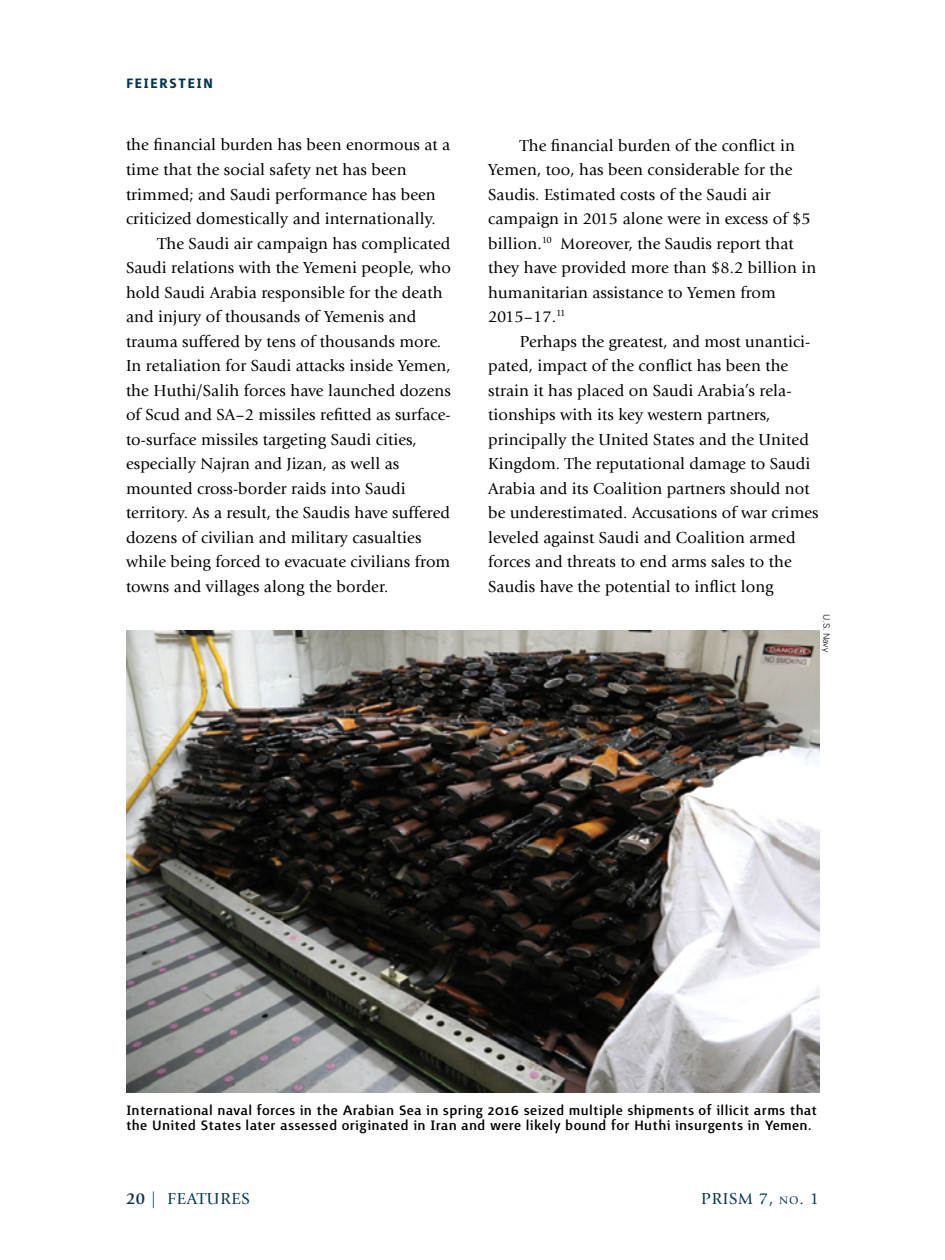
<style>
.page{position:relative;width:945px;height:1260px;background:#fff}
.page>*{position:absolute;margin:0;border:0;box-sizing:border-box;transform-origin:0 0}
.t1{font:500 17.5px/15.8px "Surface";letter-spacing:.02em;color:#000}
.t2{font:700 17.5px "Surface";letter-spacing:.07em;color:#003653}
.t3{font:16.62px/24.5px "Giovanni Std";letter-spacing:.005em;color:#000}
.t4{font:16.62px "Giovanni Std";letter-spacing:.05em;color:#003653}
.t5{font:300 8.75px "Univers LT Std";color:#000}
.s1{font-weight:700}
.s2{font-size:11.72px}
</style>
<div class="page">
<img style="left:126px;top:630px;width:693px;height:462px">
<p class="t2" style="left:126px;top:76px;width:89px">FEIERSTEIN</p>
<p class="t3" style="left:126px;top:133px;width:326px">the financial burden has been enormous at a</p>
<p class="t3" style="left:126px;top:157px;width:282px">time that the social safety net has been</p>
<p class="t3" style="left:126px;top:182px;width:311px">trimmed; and Saudi performance has been</p>
<p class="t3" style="left:126px;top:206px;width:311px">criticized domestically and internationally.</p>
<p class="t3" style="left:158px;top:231px;width:295px">The Saudi air campaign has complicated</p>
<p class="t3" style="left:126px;top:256px;width:326px">Saudi relations with the Yemeni people, who</p>
<p class="t3" style="left:126px;top:280px;width:318px">hold Saudi Arabia responsible for the death</p>
<p class="t3" style="left:126px;top:305px;width:292px">and injury of thousands of Yemenis and</p>
<p class="t3" style="left:126px;top:329px;width:317px">trauma suffered by tens of thousands more.</p>
<p class="t3" style="left:126px;top:354px;width:326px">In retaliation for Saudi attacks inside Yemen,</p>
<p class="t3" style="left:126px;top:378px;width:326px">the Huthi/Salih forces have launched dozens</p>
<p class="t3" style="left:126px;top:403px;width:326px">of Scud and SA–2 missiles refitted as surface-</p>
<p class="t3" style="left:126px;top:427px;width:292px">to-surface missiles targeting Saudi cities,</p>
<p class="t3" style="left:126px;top:452px;width:275px">especially Najran and Jizan, as well as</p>
<p class="t3" style="left:126px;top:476px;width:281px">mounted cross-border raids into Saudi</p>
<p class="t3" style="left:126px;top:501px;width:326px">territory. As a result, the Saudis have suffered</p>
<p class="t3" style="left:126px;top:525px;width:297px">dozens of civilian and military casualties</p>
<p class="t3" style="left:126px;top:550px;width:326px">while being forced to evacuate civilians from</p>
<p class="t3" style="left:126px;top:574px;width:264px">towns and villages along the border.</p>
<p class="t3" style="left:488px;top:133px;width:330px;text-indent:32px">The financial burden of the conflict in Yemen, too, has been considerable for the Saudis. Estimated costs of the Saudi air campaign in 2015 alone were in excess of $5 billion.<sup>10</sup> Moreover, the Saudis report that they have provided more than $8.2 billion in humanitarian assistance to Yemen from 2015–17.<sup>11</sup></p>
<p class="t3" style="left:488px;top:329px;width:332px;text-indent:32px">Perhaps the greatest, and most unantici&shy;pated, impact of the conflict has been the strain it has placed on Saudi Arabia’s rela&shy;tionships with its key western partners, principally the United States and the United Kingdom. The reputational damage to Saudi Arabia and its Coalition partners should not be underestimated. Accusations of war crimes leveled against Saudi and Coalition armed forces and threats to end arms sales to the Saudis have the potential to inflict long</p>
<p class="t5" style="left:832px;top:614px;width:39px;rotate:90deg">U.S. Navy</p>
<p class="t1" style="left:126px;top:1102px;width:693px">International naval forces in the Arabian Sea in spring 2016 seized multiple shipments of illicit arms that the United States later assessed originated in Iran and were likely bound for Huthi insurgents in Yemen.</p>
<p class="t4" style="left:126px;top:1189px;width:125px"><span class="s1">20</span> | FEATURES</p>
<p class="t4" style="left:701px;top:1189px;width:119px">PRISM 7, <span class="s2">no</span>. 1</p>
</div>
